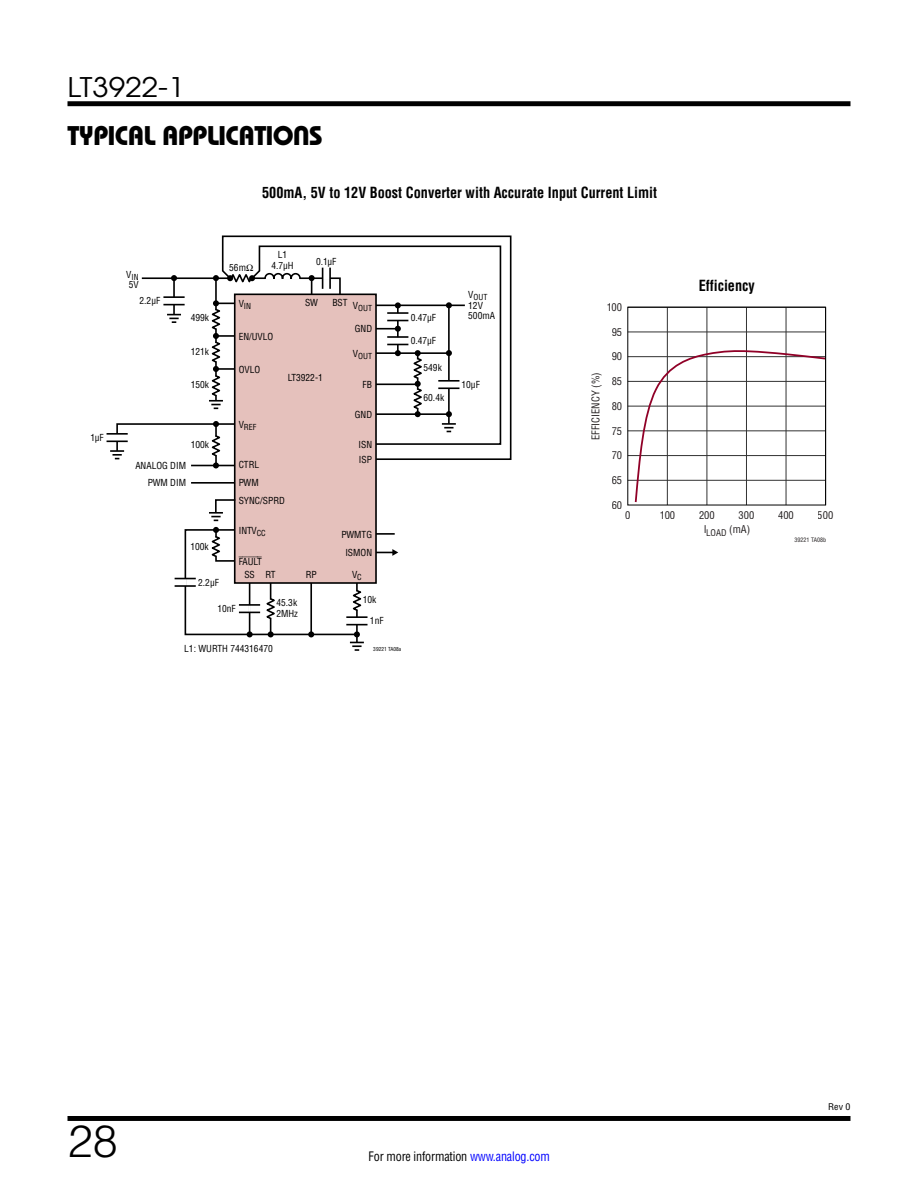
<style>
.page{position:relative;width:918px;height:1188px;background:#fff}
.page>*{position:absolute;margin:0;border:0;box-sizing:border-box;transform-origin:0 0}
.t1{font:300 45px "Helvetica";color:#000}
.t2{font:27px "Linear Bauhaus";letter-spacing:-.02em;color:#000}
.t3{font:27px "Avant Garde";color:#000;scale:1.1 1}
.t4{font:700 15px "Linear Helv Cond";color:#000;scale:.95 1}
.t5{font:12.75px "Linear Helv Cond";letter-spacing:-.01em;color:#000;scale:.95 1}
.t6{font:10.5px "Linear Helv Cond";color:#231f20}
.t7{font:9.45px/10.8px "Linear Helv Cond";color:#000;text-align:center}
.t8{font:9.45px "Linear Helv Cond Ovr";letter-spacing:-.02em;color:#000}
.t9{font:9px "Linear Helv Cond";color:#000;scale:1.1 1}
.t10{font:8.1px "Linear Helv Cond";color:#000}
.t11{font:6px "Linear Helv Cond";color:#231f20}
.t12{font:5.4px "Linear Helv Cond";color:#000}
.s1{color:#00f}
</style>
<div class="page">
<div style="left:68px;top:101px;width:782px;height:5px;background:#000"></div>
<div style="left:68px;top:1116px;width:782px;height:5px;background:#000"></div>
<hr style="left:667px;top:307px;width:1px;height:198px;background:#323232">
<hr style="left:707px;top:307px;width:1px;height:198px;background:#323232">
<hr style="left:746px;top:307px;width:1px;height:198px;background:#323232">
<hr style="left:786px;top:307px;width:1px;height:198px;background:#323232">
<hr style="left:628px;top:480px;width:198px;height:1px;background:#323232">
<hr style="left:628px;top:455px;width:198px;height:1px;background:#323232">
<hr style="left:628px;top:431px;width:198px;height:1px;background:#323232">
<hr style="left:628px;top:406px;width:198px;height:1px;background:#323232">
<hr style="left:628px;top:381px;width:198px;height:1px;background:#323232">
<hr style="left:628px;top:356px;width:198px;height:1px;background:#323232">
<hr style="left:628px;top:332px;width:198px;height:1px;background:#323232">
<svg style="left:634px;top:349px;width:190px;height:154px"></svg>
<div style="left:627px;top:307px;width:199px;height:198px;border:1px solid #000"></div>
<div style="left:235px;top:294px;width:141px;height:289px;background:#e5c1bc"></div>
<svg style="left:221px;top:235px;width:291px;height:226px"></svg>
<svg style="left:376px;top:533px;width:19px;height:2px"></svg>
<svg style="left:376px;top:549px;width:22px;height:7px"></svg>
<hr style="left:376px;top:413px;width:73px;height:2px;background:#000">
<svg style="left:442px;top:423px;width:14px;height:9px"></svg>
<hr style="left:448px;top:305px;width:2px;height:119px;background:#000">
<hr style="left:438px;top:380px;width:21px;height:2px;background:#000">
<hr style="left:438px;top:387px;width:21px;height:2px;background:#000">
<hr style="left:376px;top:352px;width:73px;height:2px;background:#000">
<hr style="left:376px;top:328px;width:22px;height:2px;background:#000">
<svg style="left:387px;top:302px;width:35px;height:115px"></svg>
<svg style="left:175px;top:527px;width:193px;height:124px"></svg>
<hr style="left:175px;top:585px;width:21px;height:2px;background:#000">
<svg style="left:141px;top:261px;width:201px;height:148px"></svg>
<svg style="left:209px;top:498px;width:27px;height:23px"></svg>
<hr style="left:191px;top:482px;width:44px;height:2px;background:#000">
<svg style="left:107px;top:421px;width:129px;height:47px"></svg>
<h2 class="t3" style="left:68px;top:70px;width:108px">LT3922-1</h2>
<h2 class="t2" style="left:68px;top:119px;width:257px">TYPICAL APPLICATIONS</h2>
<p class="t7" style="left:90px;top:432px;width:15px">1µF</p>
<p class="t10" style="left:126px;top:272px;width:14px"><sup>V</sup>IN</p>
<p class="t7" style="left:129px;top:279px;width:11px">5V</p>
<p class="t7" style="left:140px;top:295px;width:22px">2.2µF</p>
<h3 class="t4" style="left:262px;top:183px;width:417px">500mA, 5V to 12V Boost Converter with Accurate Input Current Limit</h3>
<p class="t7" style="left:229px;top:262px;width:26px">56mΩ</p>
<p class="t7" style="left:271px;top:249px;width:24px">L1<br>4.7µH</p>
<p class="t7" style="left:316px;top:256px;width:22px">0.1µF</p>
<p class="t7" style="left:191px;top:312px;width:20px">499k</p>
<p class="t7" style="left:191px;top:346px;width:20px">121k</p>
<p class="t7" style="left:191px;top:379px;width:20px">150k</p>
<p class="t10" style="left:239px;top:301px;width:14px"><sup>V</sup>IN</p>
<p class="t7" style="left:239px;top:331px;width:36px">EN/UVLO</p>
<p class="t7" style="left:239px;top:364px;width:23px">OVLO</p>
<p class="t7" style="left:305px;top:297px;width:15px">SW</p>
<p class="t7" style="left:288px;top:372px;width:37px">LT3922-1</p>
<p class="t7" style="left:332px;top:297px;width:17px">BST</p>
<p class="t10" style="left:353px;top:303px;width:21px"><sup>V</sup>OUT</p>
<p class="t7" style="left:355px;top:323px;width:19px">GND</p>
<p class="t10" style="left:353px;top:351px;width:21px"><sup>V</sup>OUT</p>
<p class="t7" style="left:363px;top:379px;width:11px">FB</p>
<p class="t10" style="left:468px;top:292px;width:21px"><sup>V</sup>OUT</p>
<p class="t7" style="left:468px;top:300px;width:16px">12V</p>
<p class="t7" style="left:411px;top:312px;width:27px">0.47µF</p>
<p class="t7" style="left:468px;top:310px;width:28px">500mA</p>
<p class="t7" style="left:411px;top:336px;width:27px">0.47µF</p>
<p class="t7" style="left:424px;top:362px;width:20px">549k</p>
<p class="t7" style="left:424px;top:392px;width:22px">60.4k</p>
<p class="t7" style="left:462px;top:379px;width:20px">10µF</p>
<p class="t7" style="left:355px;top:409px;width:19px">GND</p>
<p class="t10" style="left:239px;top:422px;width:19px"><sup>V</sup>REF</p>
<p class="t7" style="left:191px;top:440px;width:20px">100k</p>
<p class="t7" style="left:358px;top:439px;width:15px">ISN</p>
<p class="t6" style="left:606px;top:301px;width:17px">100</p>
<p class="t6" style="left:612px;top:325px;width:12px">95</p>
<p class="t6" style="left:589px;top:440px;width:69px;rotate:-90deg">EFFICIENCY (%)</p>
<p class="t6" style="left:612px;top:350px;width:12px">90</p>
<p class="t6" style="left:612px;top:375px;width:12px">85</p>
<p class="t6" style="left:612px;top:399px;width:12px">80</p>
<p class="t6" style="left:612px;top:424px;width:12px">75</p>
<p class="t7" style="left:135px;top:460px;width:52px">ANALOG DIM</p>
<p class="t7" style="left:239px;top:459px;width:22px">CTRL</p>
<p class="t7" style="left:359px;top:454px;width:15px">ISP</p>
<p class="t6" style="left:612px;top:449px;width:12px">70</p>
<p class="t7" style="left:148px;top:477px;width:40px">PWM DIM</p>
<p class="t7" style="left:239px;top:477px;width:22px">PWM</p>
<p class="t6" style="left:612px;top:474px;width:12px">65</p>
<p class="t7" style="left:239px;top:495px;width:48px">SYNC/SPRD</p>
<p class="t6" style="left:612px;top:498px;width:12px">60</p>
<h3 class="t4" style="left:699px;top:276px;width:61px">Efficiency</h3>
<p class="t7" style="left:190px;top:541px;width:20px">100k</p>
<p class="t7" style="left:198px;top:577px;width:22px">2.2µF</p>
<p class="t7" style="left:239px;top:525px;width:29px">INTV<sub>CC</sub></p>
<p class="t8" style="left:239px;top:555px;width:25px">FAULT</p>
<p class="t7" style="left:341px;top:525px;width:32px;line-height:18.6px">PWMTG<br>ISMON</p>
<p class="t7" style="left:244px;top:569px;width:12px">SS</p>
<p class="t7" style="left:266px;top:569px;width:12px">RT</p>
<p class="t7" style="left:306px;top:569px;width:13px">RP</p>
<p class="t7" style="left:352px;top:569px;width:11px">V<sub>C</sub></p>
<p class="t7" style="left:217px;top:603px;width:20px">10nF</p>
<p class="t7" style="left:276px;top:597px;width:23px;text-align:left">45.3k<br>2MHz</p>
<p class="t7" style="left:184px;top:644px;width:90px">L1: WURTH 744316470</p>
<p class="t7" style="left:363px;top:594px;width:15px">10k</p>
<p class="t7" style="left:370px;top:615px;width:15px">1nF</p>
<p class="t12" style="left:373px;top:645px;width:30px">39221 TA08a</p>
<p class="t6" style="left:625px;top:508px;width:7px">0</p>
<p class="t6" style="left:659px;top:508px;width:17px">100</p>
<p class="t6" style="left:699px;top:508px;width:17px">200</p>
<p class="t6" style="left:739px;top:508px;width:17px">300</p>
<p class="t6" style="left:778px;top:508px;width:17px">400</p>
<p class="t6" style="left:818px;top:508px;width:17px">500</p>
<p class="t6" style="left:703px;top:523px;width:49px">I<sub>LOAD</sub> (mA)</p>
<p class="t11" style="left:795px;top:536px;width:33px">39221 TA08b</p>
<h1 class="t1" style="left:68px;top:1113px;width:52px">28</h1>
<h3 class="t5" style="left:369px;top:1148px;width:192px">For more information <span class="s1">www.analog.com</span></h3>
<p class="t9" style="left:828px;top:1102px;width:22px">Rev 0</p>
</div>
